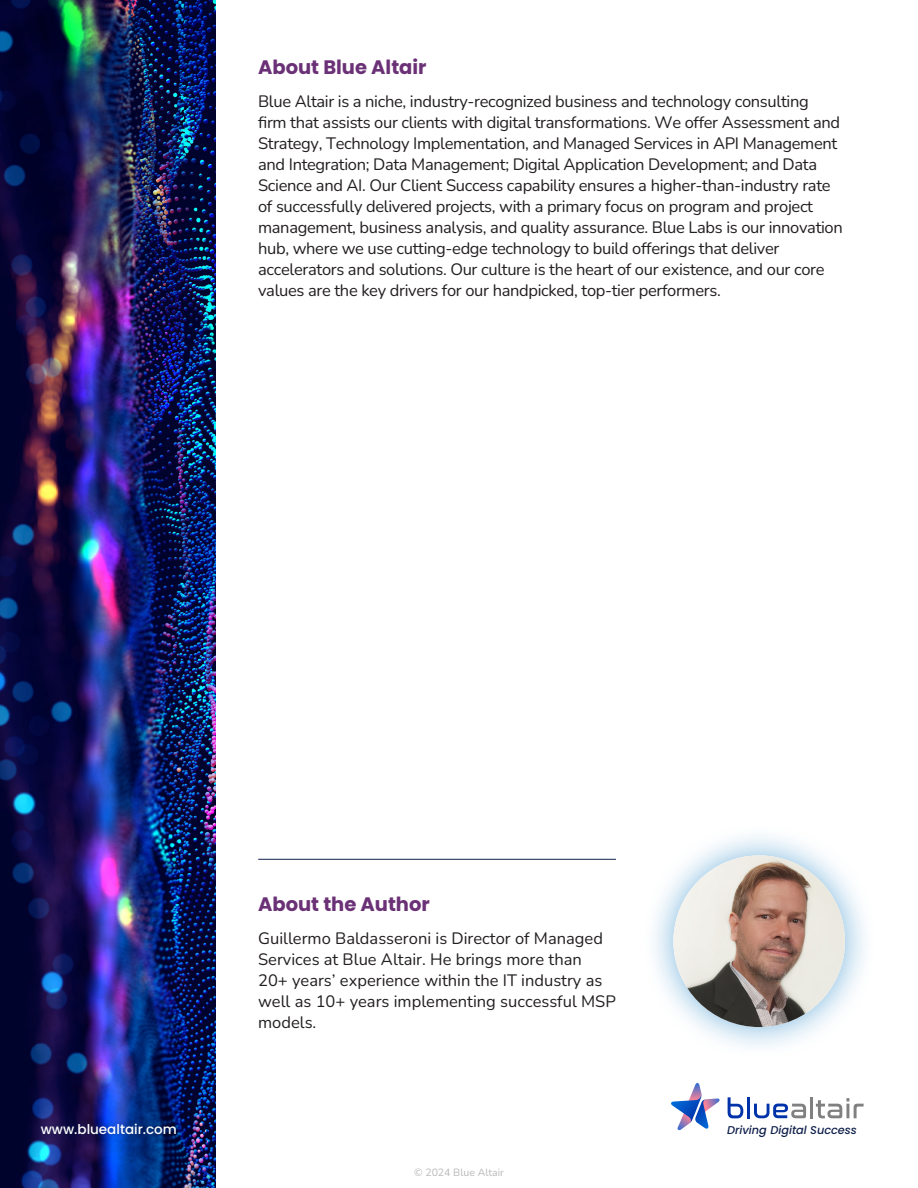
<style>
.page{position:relative;width:918px;height:1188px;background:#fff}
.page>*{position:absolute;margin:0;border:0;box-sizing:border-box;transform-origin:0 0}
.t1{font:700 19.5px "Poppins";color:#6b3176}
.t2{font:200 16.5px/21px "Nunito";letter-spacing:-.02em;color:#231f20}
.t3{font:200 16.5px/21px "Nunito";color:#231f20}
.t4{font:500 13.5px "Poppins";color:#fff}
.t5{font:italic 500 11.25px "Poppins";color:#11214c}
.t6{font:200 10.5px "Nunito";color:#b9b9b9}
</style>
<div class="page">
<img style="left:0;top:0;width:216px;height:1188px">
<div style="left:33px;top:1116px;width:151px;height:26px;background:#11214c;opacity:.75"></div>
<svg style="left:728px;top:1097px;width:15px;height:21px"></svg>
<hr style="left:747px;top:1097px;width:3px;height:21px;background:#0032a9">
<svg style="left:754px;top:1104px;width:52px;height:14px"></svg>
<hr style="left:810px;top:1097px;width:3px;height:21px;background:#808080">
<svg style="left:816px;top:1098px;width:48px;height:20px"></svg>
<svg style="left:671px;top:1083px;width:49px;height:48px"></svg>
<div style="left:642px;top:824px;width:234px;height:234px;background:#4b9cd3;opacity:.75"></div>
<img style="left:673px;top:855px;width:172px;height:172px;border-radius:86px">
<hr style="left:258px;top:859px;width:358px;height:1px;background:#11214c">
<p class="t1" style="left:258px;top:56px;width:170px">About Blue Altair</p>
<p class="t2" style="left:258px;top:91px;width:586px">Blue Altair is a niche, industry-recognized business and technology consulting<br>firm that assists our clients with digital transformations. We offer Assessment and Strategy, Technology Implementation, and Managed Services in API Management and Integration; Data Management; Digital Application Development; and Data Science and AI. Our Client Success capability ensures a higher-than-industry rate of successfully delivered projects, with a primary focus on program and project management, business analysis, and quality assurance. Blue Labs is our innovation hub, where we use cutting-edge technology to build offerings that deliver accelerators and solutions. Our culture is the heart of our existence, and our core values are the key drivers for our handpicked, top-tier performers.</p>
<p class="t1" style="left:258px;top:893px;width:173px">About the Author</p>
<p class="t3" style="left:258px;top:927px;width:359px">Guillermo Baldasseroni is Director of Managed Services at Blue Altair. He brings more than<br>20+ years’ experience within the IT industry as well as 10+ years implementing successful MSP models.</p>
<p class="t4" style="left:41px;top:1122px;width:138px">www.bluealtair.com</p>
<p class="t5" style="left:727px;top:1124px;width:131px">Driving Digital Success</p>
<p class="t6" style="left:414px;top:1165px;width:91px">© 2024 Blue Altair</p>
</div>
